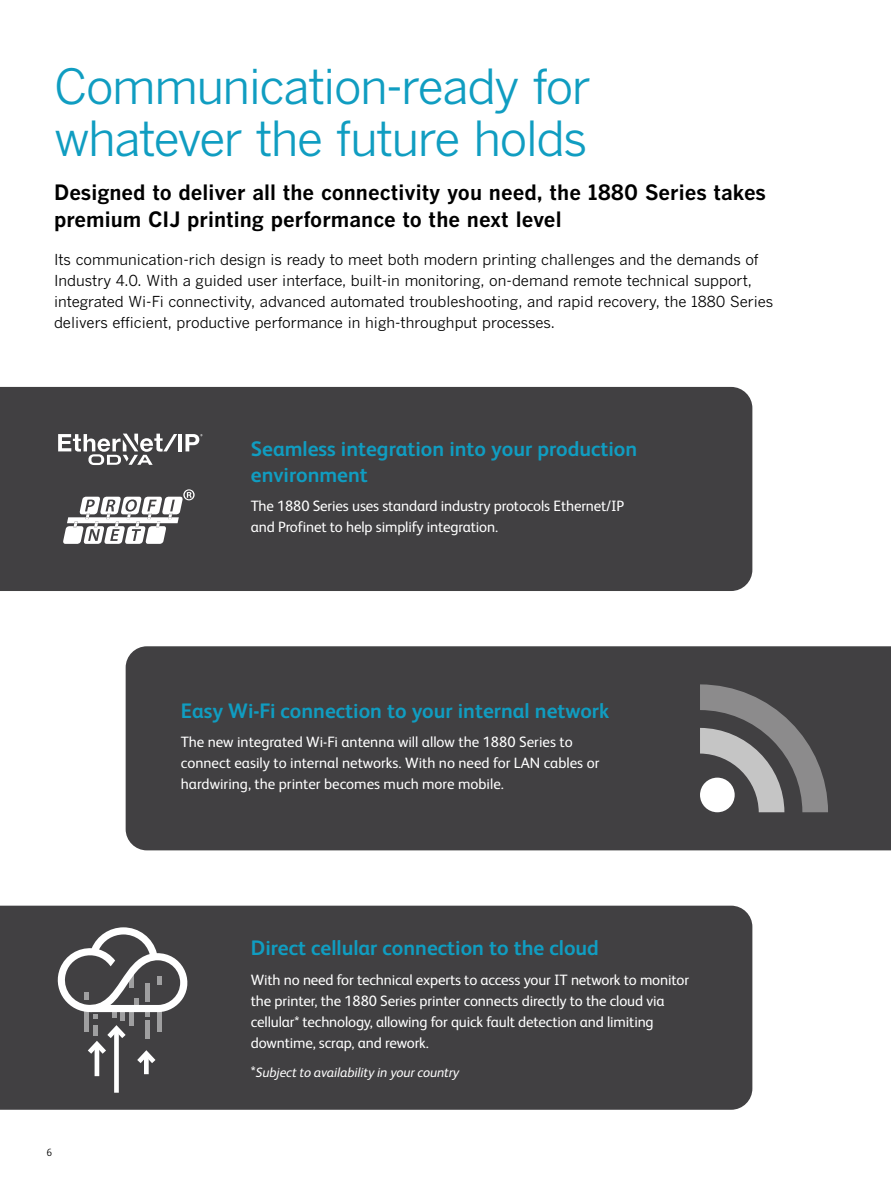
<style>
.page{position:relative;width:891px;height:1188px;background:#fff}
.page>*{position:absolute;margin:0;border:0;box-sizing:border-box;transform-origin:0 0}
.t1{font:48px/52.5px "Benton Gothic";letter-spacing:-.035em;color:#109dc1}
.t2{font:700 21px/25.5px "FS Albert Pro";color:#109dc1}
.t3{font:700 21px/27px "Benton Gothic";color:#000}
.t4{font:15px/21px "FS Albert Pro";letter-spacing:-.01em;color:#fff}
.t5{font:15px/21px "Benton Gothic";color:#000}
.t6{font:italic 13.5px "FS Albert Pro";letter-spacing:-.01em;color:#fff}
.t7{font:300 10.5px "FS Albert Pro";color:#000}
.s1{font-style:normal;font-size:15px}
</style>
<div class="page">
<div style="left:126px;top:646px;width:765px;height:204px;background:#414042"></div>
<svg style="left:700px;top:684px;width:128px;height:128px;background:#787779"></svg>
<div style="left:0;top:906px;width:752px;height:204px;background:#414042"></div>
<hr style="left:95px;top:1048px;width:4px;height:28px;background:#fff">
<div style="left:144px;top:1054px;width:5px;height:20px;background:#fff"></div>
<div style="left:114px;top:1029px;width:5px;height:64px;background:#fff"></div>
<svg style="left:52px;top:927px;width:143px;height:141px"></svg>
<div style="left:0;top:387px;width:752px;height:204px;background:#414042"></div>
<svg style="left:63px;top:489px;width:132px;height:55px"></svg>
<hr style="left:178px;top:434px;width:4px;height:17px;background:#fff">
<svg style="left:58px;top:434px;width:119px;height:31px"></svg>
<svg style="left:185px;top:434px;width:17px;height:17px"></svg>
<h1 class="t1" style="left:54px;top:61px;width:538px">Communication-ready for whatever the future holds</h1>
<h2 class="t3" style="left:54px;top:180px;width:714px">Designed to deliver all the connectivity you need, the 1880 Series takes premium CIJ printing performance to the next level</h2>
<p class="t5" style="left:54px;top:250px;width:721px">Its communication-rich design is ready to meet both modern printing challenges and the demands of Industry 4.0. With a guided user interface, built-in monitoring, on-demand remote technical support, integrated Wi-Fi connectivity, advanced automated troubleshooting, and rapid recovery, the 1880 Series delivers efficient, productive performance in high-throughput processes.</p>
<h2 class="t2" style="left:251px;top:435px;width:388px">Seamless integration into your production environment</h2>
<p class="t4" style="left:251px;top:494px;width:375px">The 1880 Series uses standard industry protocols Ethernet/IP and Profinet to help simplify integration.</p>
<h2 class="t2" style="left:181px;top:697px;width:430px">Easy Wi-Fi connection to your internal network</h2>
<p class="t4" style="left:181px;top:731px;width:420px">The new integrated Wi-Fi antenna will allow the 1880 Series to connect easily to internal networks. With no need for LAN cables or hardwiring, the printer becomes much more mobile.</p>
<p class="t7" style="left:46px;top:1145px;width:7px">6</p>
<h2 class="t2" style="left:251px;top:934px;width:350px">Direct cellular connection to the cloud</h2>
<p class="t4" style="left:251px;top:968px;width:440px">With no need for technical experts to access your IT network to monitor the printer, the 1880 Series printer connects directly to the cloud via cellular* technology, allowing for quick fault detection and limiting downtime, scrap, and rework.</p>
<p class="t6" style="left:251px;top:1063px;width:210px"><span class="s1">*</span>Subject to availability in your country</p>
</div>
